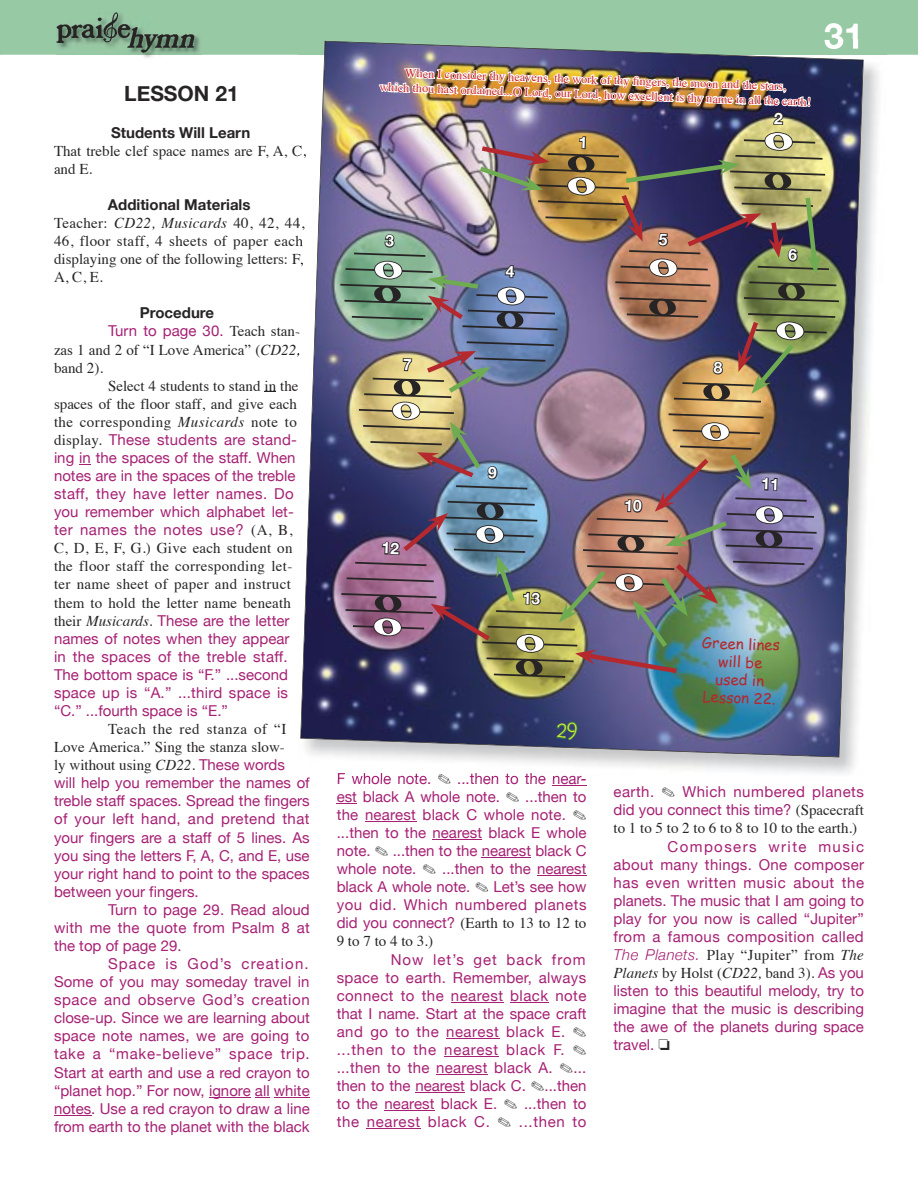
<style>
.page{position:relative;width:918px;height:1188px;background:#fff}
.page>*{position:absolute;margin:0;border:0;box-sizing:border-box;transform-origin:0 0}
.t1{font:700 36px "Helvetica Neue";color:#fff}
.t2{font:700 21px "Helvetica Neue";color:#272425}
.t3{font:15px/18px "Helvetica Neue";color:#a62174;text-align:justify}
.t4{font:15px/18px "Times";color:#272425;text-align:justify}
.t5{font:15px/18px "Times";letter-spacing:.025em;color:#272425}
.t6{font:15px/18px "Helvetica Neue";letter-spacing:.03em;color:#a62174}
.t7{font:700 15px "Helvetica Neue";color:#272425}
.t8{font:15px/18px "Comic Sans MS";color:#b4282e;text-align:center}
.t9{font:12.3px/14.9px "Times";color:#cb262b;text-align:center}
.s1{font-style:italic}
.s2{font-weight:700;color:#272425}
.s3{font-family:"Times";color:#272425}
.s4{font-family:"Times";font-style:italic;color:#272425}
.s5{font-family:"Helvetica Neue";color:#a62174}
.s6{color:#272425}
.s7{font-family:"Helvetica Neue";font-weight:300;font-style:italic;color:#a62174}
</style>
<div class="page">
<div style="left:0;top:0;width:918px;height:55px;background:#98c9a5"></div>
<img style="left:143px;top:12px;width:59px;height:46px">
<img style="left:54px;top:10px;width:144px;height:45px">
<svg style="left:79px;top:464px;width:12px;height:1px"></svg>
<hr style="left:209px;top:1097px;width:42px;height:1px;background:#a62174">
<svg style="left:255px;top:1097px;width:15px;height:1px"></svg>
<hr style="left:274px;top:1097px;width:36px;height:1px;background:#a62174">
<hr style="left:54px;top:1115px;width:37px;height:1px;background:#a62174">
<hr style="left:552px;top:785px;width:34px;height:1px;background:#a62174">
<svg style="left:337px;top:803px;width:20px;height:1px"></svg>
<hr style="left:365px;top:821px;width:51px;height:1px;background:#a62174">
<hr style="left:433px;top:839px;width:49px;height:1px;background:#a62174">
<hr style="left:482px;top:857px;width:49px;height:1px;background:#a62174">
<hr style="left:537px;top:875px;width:49px;height:1px;background:#a62174">
<hr style="left:451px;top:1002px;width:53px;height:1px;background:#a62174">
<hr style="left:510px;top:1002px;width:39px;height:1px;background:#a62174">
<hr style="left:446px;top:1038px;width:53px;height:1px;background:#a62174">
<hr style="left:444px;top:1056px;width:55px;height:1px;background:#a62174">
<hr style="left:436px;top:1074px;width:52px;height:1px;background:#a62174">
<hr style="left:415px;top:1092px;width:50px;height:1px;background:#a62174">
<hr style="left:384px;top:1110px;width:51px;height:1px;background:#a62174">
<hr style="left:367px;top:1128px;width:54px;height:1px;background:#a62174">
<img style="left:299px;top:39px;width:587px;height:741px">
<img style="left:825px;top:39px;width:33px;height:2px">
<img style="left:299px;top:145px;width:1px;height:14px">
<svg style="left:299px;top:218px;width:1px;height:12px"></svg>
<svg style="left:299px;top:236px;width:1px;height:31px"></svg>
<svg style="left:299px;top:344px;width:1px;height:12px"></svg>
<svg style="left:299px;top:777px;width:11px;height:3px"></svg>
<img style="left:338px;top:773px;width:93px;height:7px">
<svg style="left:438px;top:774px;width:13px;height:6px"></svg>
<img style="left:470px;top:773px;width:29px;height:7px">
<img style="left:499px;top:773px;width:47px;height:7px">
<img style="left:553px;top:776px;width:33px;height:4px">
<img style="left:300px;top:41px;width:564px;height:716px">
<svg style="left:555px;top:720px;width:24px;height:21px"></svg>
<img style="left:339px;top:67px;width:502px;height:612px">
<h2 class="t2" style="left:124px;top:81px;width:116px">LESSON 21</h2>
<p class="t7" style="left:111px;top:123px;width:141px">Students Will Learn</p>
<p class="t4" style="left:54px;top:140px;width:254px">That treble clef space names are F, A, C, and E.</p>
<p class="t7" style="left:108px;top:195px;width:144px">Additional Materials</p>
<p class="t4" style="left:54px;top:213px;width:252px">Teacher: <span class="s1">CD22, Musicards</span> 40, 42, 44, 46, floor staff, 4 sheets of paper each displaying one of the following letters: F, A, C, E.</p>
<p class="t3" style="left:108px;top:304px;width:194px;text-indent:32px"><span class="s2">Procedure<br></span>Turn to page 30. <span class="s3">Teach stan-</span></p>
<p class="t4" style="left:54px;top:339px;width:247px">zas 1 and 2 of “I Love America” (<span class="s1">CD22, </span>band 2).</p>
<p class="t4" style="left:54px;top:375px;width:246px;text-indent:54px">Select 4 students to stand in the spaces of the floor staff, and give each the corresponding <span class="s1">Musicards</span> note to</p>
<p class="t3" style="left:54px;top:430px;width:245px;text-align:left"><span class="s3">display.</span> These students are stand&shy;ing in the spaces of the staff. When notes are in the spaces of the treble staff, they have letter names. Do you remember which alphabet let&shy;ter names the notes use? <span class="s3">(A, B,</span></p>
<p class="t4" style="left:54px;top:538px;width:240px">C, D, E, F, G.) Give each student on the floor staff the corresponding let&shy;ter name sheet of paper and instruct them to hold the letter name beneath</p>
<p class="t3" style="left:54px;top:611px;width:237px"><span class="s3">their</span> <span class="s4">Musicards.</span> These are the letter names of notes when they appear in the spaces of the treble staff.<br>The bottom space is “F.” ...second space up is “A.” ...third space is “C.” ...fourth space is “E.”</p>
<p class="t4" style="left:54px;top:719px;width:234px;text-indent:54px">Teach the red stanza of “I Love America.” Sing the stanza slow&shy;ly without using <span class="s1">CD22</span>. <span class="s5">These words</span></p>
<p class="t3" style="left:54px;top:774px;width:257px">will help you remember the names of treble staff spaces. Spread the fingers of your left hand, and pretend that your fingers are a staff of 5 lines. As you sing the letters F, A, C, and E, use your right hand to point to the spaces between your fingers.</p>
<p class="t3" style="left:54px;top:900px;width:257px;text-indent:54px">Turn to page 29. Read aloud with me the quote from Psalm 8 at the top of page 29.</p>
<p class="t3" style="left:54px;top:955px;width:257px;text-indent:54px">Space is God’s creation.<br>Some of you may someday travel in space and observe God’s creation close-up. Since we are learning about space note names, we are going to take a “make-believe” space trip.<br>Start at earth and use a red crayon to “planet hop.” For now, ignore all white notes. Use a red crayon to draw a line from earth to the planet with the black</p>
<p class="t9" style="left:380px;top:65px;width:433px;rotate:2deg">When I consider thy heavens, the work of thy fi ngers, the moon and the stars,<br>which thou hast ordained...O Lord, our Lord, how excellent is thy name in all the earth!</p>
<h1 class="t1" style="left:824px;top:13px;width:42px">31</h1>
<p class="t8" style="left:703px;top:633px;width:79px;rotate:2deg">Green lines will be used in<br>Lesson 22.</p>
<p class="t3" style="left:337px;top:769px;width:251px">F whole note. <span class="s6">✎</span> ...then to the near&shy;est black A whole note. <span class="s6">✎</span> ...then to the nearest black C whole note. <span class="s6">✎ </span>...then to the nearest black E whole note. <span class="s6">✎</span> ...then to the nearest black C whole note. <span class="s6">✎</span> ...then to the nearest black A whole note. <span class="s6">✎</span> Let’s see how you did. Which numbered planets</p>
<p class="t4" style="left:337px;top:913px;width:251px"><span class="s5">did you connect?</span> (Earth to 13 to 12 to<br>9 to 7 to 4 to 3.)</p>
<p class="t3" style="left:337px;top:950px;width:251px;text-indent:54px">Now let’s get back from space to earth. Remember, always connect to the nearest black note that I name. Start at the space craft and go to the nearest black E. <span class="s6">✎ </span>...then to the nearest black F. <span class="s6">✎ </span>...then to the nearest black A. <span class="s6">✎</span>... then to the nearest black C. <span class="s6">✎</span>...then to the nearest black E. <span class="s6">✎</span> ...then to the nearest black C. <span class="s6">✎</span> ...then to</p>
<p class="t6" style="left:614px;top:783px;width:252px">earth. <span class="s6">✎</span> Which numbered planets did you connect this time? <span class="s3">(Spacecraft</span></p>
<p class="t4" style="left:614px;top:818px;width:245px">to 1 to 5 to 2 to 6 to 8 to 10 to the earth.)</p>
<p class="t3" style="left:614px;top:837px;width:252px;text-indent:54px">Composers write music about many things. One composer has even written music about the planets. The music that I am going to play for you now is called “Jupiter” from a famous composition called</p>
<p class="t5" style="left:614px;top:945px;width:252px"><span class="s7">The Planets.</span> Play “Jupiter” from <span class="s1">The<br>Planets</span> by Holst (<span class="s1">CD22,</span> band 3). <span class="s5">As you</span></p>
<p class="t3" style="left:614px;top:982px;width:252px">listen to this beautiful melody, try to imagine that the music is describing the awe of the planets during space travel. <span class="s6">❏</span></p>
</div>
